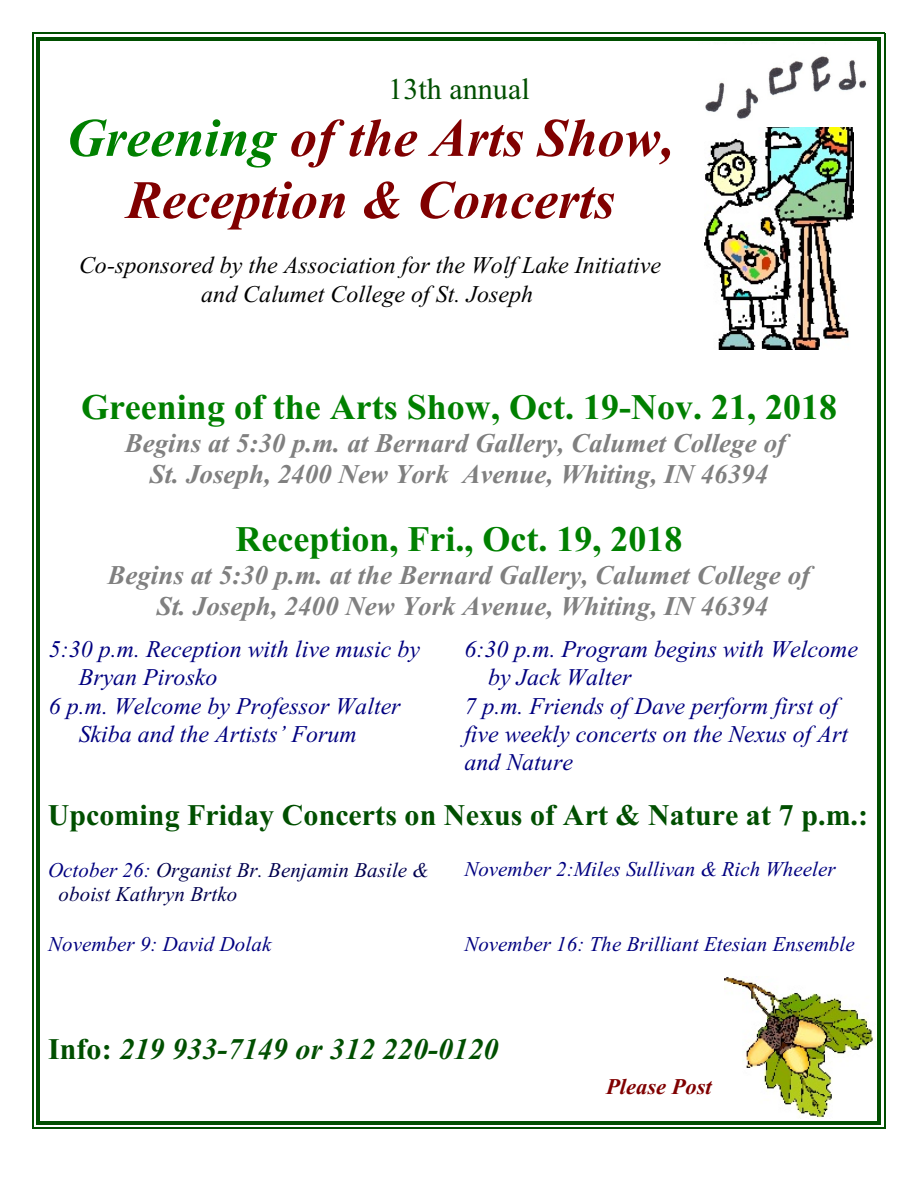
<style>
.page{position:relative;width:918px;height:1188px;background:#fff}
.page>*{position:absolute;margin:0;border:0;box-sizing:border-box;transform-origin:0 0}
.t1{font:italic 700 54px/62.1px "Times New Roman";color:#800000;text-align:center}
.t2{font:700 36px "Times New Roman";color:#008000}
.t3{font:700 30px "Times New Roman";letter-spacing:.005em;color:#004f00}
.t4{font:italic 700 30px "Times New Roman";letter-spacing:.005em;color:#004f00}
.t5{font:30px "Times New Roman";color:#004f00}
.t6{font:italic 700 27px/31.2px "Times New Roman";color:#808080;text-align:center}
.t7{font:italic 24px "Times New Roman";color:#000080}
.t8{font:italic 24px/28.2px "Times New Roman";color:#000;text-align:center}
.t9{font:italic 700 22.5px "Times New Roman";color:#800000}
.t10{font:italic 21px "Times New Roman";letter-spacing:.005em;color:#000080}
.t11{font:italic 21px/24.6px "Times New Roman";letter-spacing:.005em;color:#00004f}
.s1{color:#008000}
.s2{color:#000080}
.s3{font-style:normal}
</style>
<div class="page">
<img style="left:705px;top:127px;width:149px;height:222px">
<img style="left:724px;top:977px;width:150px;height:141px">
<img style="left:705px;top:56px;width:161px;height:63px">
<hr style="left:37px;top:37px;width:3px;height:1087px;background:#004f00">
<hr style="left:878px;top:37px;width:3px;height:1087px;background:#004f00">
<hr style="left:37px;top:37px;width:844px;height:4px;background:#004f00">
<hr style="left:37px;top:1121px;width:844px;height:3px;background:#004f00">
<hr style="left:33px;top:33px;width:1px;height:1096px;background:#004f00">
<hr style="left:884px;top:33px;width:1px;height:1096px;background:#004f00">
<hr style="left:33px;top:33px;width:852px;height:1px;background:#004f00">
<hr style="left:33px;top:1127px;width:852px;height:2px;background:#004f00">
<p class="t5" style="left:388px;top:78px;width:143px">13th annual</p>
<h1 class="t1" style="left:66px;top:112px;width:609px"><span class="s1">Greening</span> of the Arts Show,<br>Reception &amp; Concerts</h1>
<p class="t8" style="left:79px;top:253px;width:584px">Co-sponsored by the Association for the Wolf Lake Initiative and Calumet College of St. Joseph</p>
<h2 class="t2" style="left:81px;top:395px;width:757px">Greening of the Arts Show, Oct. 19-Nov. 21, 2018</h2>
<p class="t6" style="left:125px;top:430px;width:663px">Begins at 5:30 p.m. at Bernard Gallery, Calumet College of<br>St. Joseph, 2400 New York Avenue, Whiting, IN 46394</p>
<h2 class="t2" style="left:235px;top:526px;width:448px">Reception, Fri., Oct. 19, 2018</h2>
<p class="t6" style="left:107px;top:562px;width:704px">Begins at 5:30 p.m. at the Bernard Gallery, Calumet College of<br>St. Joseph, 2400 New York Avenue, Whiting, IN 46394</p>
<p class="t7" style="left:49px;top:640px;width:373px">5:30 p.m. Reception with live music by</p>
<p class="t7" style="left:79px;top:669px;width:140px">Bryan Pirosko</p>
<p class="t7" style="left:49px;top:697px;width:353px">6 p.m. Welcome by Professor Walter</p>
<p class="t7" style="left:79px;top:725px;width:280px">Skiba and the Artists’ Forum</p>
<p class="t7" style="left:464px;top:640px;width:395px">6:30 p.m. Program begins with Welcome</p>
<p class="t7" style="left:488px;top:669px;width:145px">by Jack Walter</p>
<p class="t7" style="left:464px;top:697px;width:375px">7 p.m. Friends of Dave perform first of</p>
<p class="t7" style="left:464px;top:725px;width:385px">five weekly concerts on the Nexus of Art</p>
<p class="t7" style="left:464px;top:753px;width:110px">and Nature</p>
<p class="t3" style="left:48px;top:805px;width:822px">Upcoming Friday Concerts on Nexus of Art &amp; Nature at 7 p.m.:</p>
<p class="t11" style="left:59px;top:859px;width:372px;text-indent:-11px"><span class="s2">October 26:</span> Organist Br. Benjamin Basile &amp; oboist Kathryn Brtko</p>
<p class="t10" style="left:464px;top:861px;width:373px">November 2:Miles Sullivan &amp; Rich Wheeler</p>
<p class="t10" style="left:48px;top:936px;width:225px">November 9: David Dolak</p>
<p class="t10" style="left:464px;top:936px;width:392px">November 16: The Brilliant Etesian Ensemble</p>
<p class="t4" style="left:48px;top:1039px;width:452px"><span class="s3">Info:</span> 219 933-7149 or 312 220-0120</p>
<p class="t9" style="left:606px;top:1079px;width:107px">Please Post</p>
</div>
